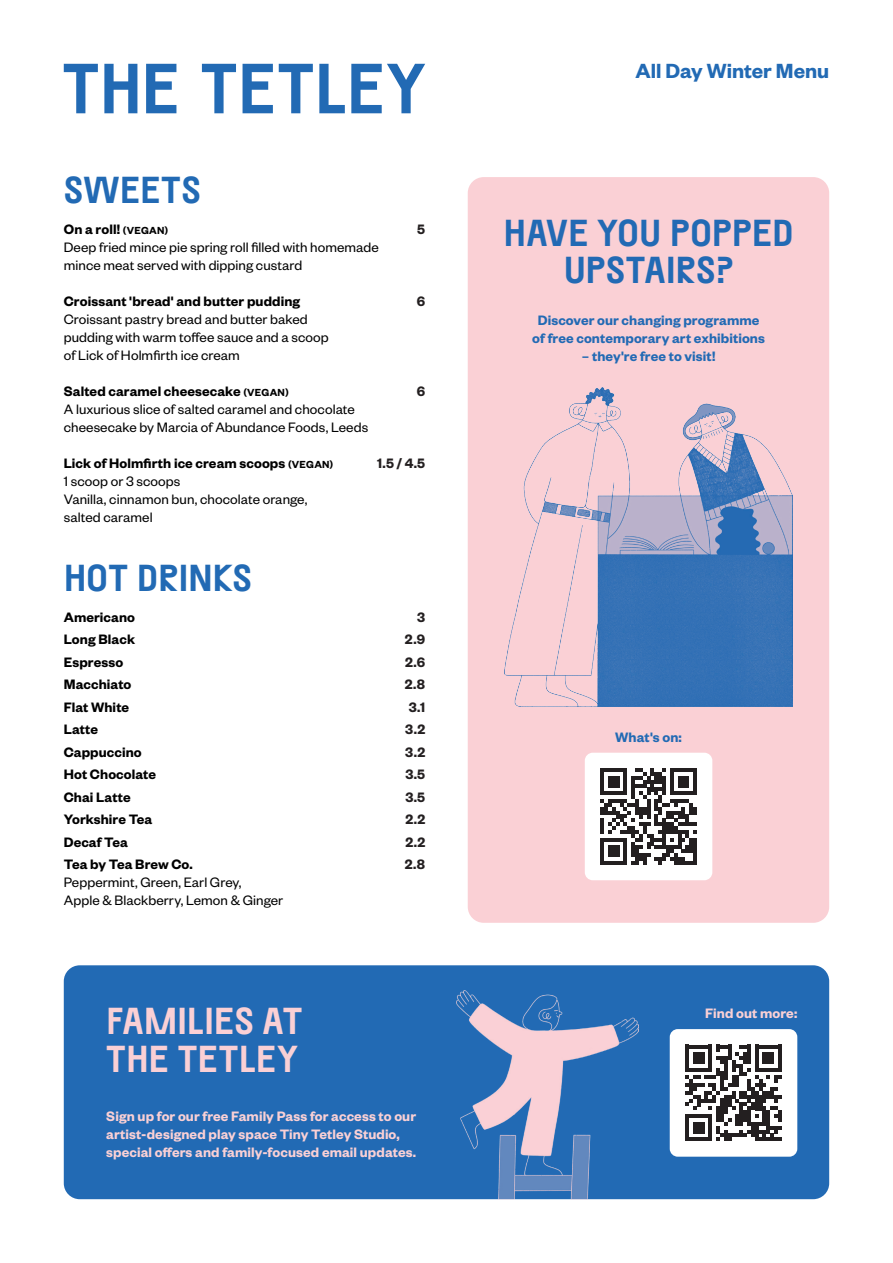
<style>
.page{position:relative;width:893px;height:1263px;background:#fff}
.page>*{position:absolute;margin:0;border:0;box-sizing:border-box;transform-origin:0 0}
.t1{font:700 37.5px/37.5px "Separat Tetley";letter-spacing:.005em;color:#226ab4;text-align:center}
.t2{font:700 37.5px/37.5px "Separat Tetley";letter-spacing:.005em;color:#fad0d5}
.t3{font:600 22.5px "Founders Grotesk";color:#226ab4}
.t4{font:15px/18px "Founders Grotesk";letter-spacing:.005em;color:#000}
.t5{font:600 15px/18px "Founders Grotesk";letter-spacing:.005em;color:#fad0d5}
.t6{font:600 15px "Founders Grotesk";letter-spacing:.005em;color:#000}
.t7{font:600 15px "Founders Grotesk";letter-spacing:.005em;color:#226ab4}
.t8{font:600 15px "Founders Grotesk";color:#231f20}
.s1{font-weight:600}
.s2{font-weight:600;font-size:11.25px}
</style>
<div class="page">
<svg style="left:64px;top:64px;width:34px;height:49px"></svg>
<svg style="left:104px;top:64px;width:33px;height:49px"></svg>
<svg style="left:146px;top:64px;width:30px;height:49px"></svg>
<svg style="left:202px;top:64px;width:34px;height:49px"></svg>
<svg style="left:243px;top:64px;width:30px;height:49px"></svg>
<svg style="left:279px;top:64px;width:34px;height:49px"></svg>
<svg style="left:319px;top:64px;width:26px;height:49px"></svg>
<svg style="left:351px;top:64px;width:74px;height:49px"></svg>
<div style="left:468px;top:177px;width:361px;height:746px;background:#fad0d5;border-radius:16px"></div>
<div style="left:64px;top:965px;width:765px;height:234px;background:#226ab4;border-radius:16px"></div>
<div style="left:585px;top:753px;width:127px;height:127px;background:#fff;border-radius:8px"></div>
<svg style="left:600px;top:768px;width:97px;height:97px"></svg>
<div style="left:670px;top:1029px;width:127px;height:128px;background:#fff;border-radius:8px"></div>
<svg style="left:685px;top:1044px;width:97px;height:97px"></svg>
<img style="left:456px;top:991px;width:183px;height:208px">
<img style="left:504px;top:387px;width:289px;height:319px">
<p class="t1" style="left:64px;top:173px;width:139px">SWEETS</p>
<p class="t4" style="left:64px;top:220px;width:317px"><span class="s1">On a roll!</span> <span class="s2">(VEGAN)<br></span>Deep fried mince pie spring roll filled with homemade mince meat served with dipping custard</p>
<p class="t4" style="left:64px;top:292px;width:266px"><span class="s1">Croissant 'bread' and butter pudding </span>Croissant pastry bread and butter baked pudding with warm toffee sauce and a scoop of Lick of Holmfirth ice cream</p>
<p class="t4" style="left:64px;top:382px;width:306px"><span class="s1">Salted caramel cheesecake</span> <span class="s2">(VEGAN)<br></span>A luxurious slice of salted caramel and chocolate cheesecake by Marcia of Abundance Foods, Leeds</p>
<p class="t4" style="left:64px;top:454px;width:271px"><span class="s1">Lick of Holmfirth ice cream scoops</span> <span class="s2">(VEGAN)<br></span>1 scoop or 3 scoops<br>Vanilla, cinnamon bun, chocolate orange, salted caramel</p>
<p class="t8" style="left:417px;top:220px;width:9px">5</p>
<p class="t8" style="left:417px;top:292px;width:10px">6</p>
<p class="t8" style="left:417px;top:382px;width:10px">6</p>
<p class="t8" style="left:377px;top:454px;width:49px">1.5 / 4.5</p>
<p class="t1" style="left:64px;top:561px;width:190px">HOT DRINKS</p>
<p class="t6" style="left:64px;top:607px;width:73px">Americano</p>
<p class="t6" style="left:64px;top:630px;width:73px">Long Black</p>
<p class="t6" style="left:64px;top:652px;width:61px">Espresso</p>
<p class="t6" style="left:64px;top:675px;width:69px">Macchiato</p>
<p class="t6" style="left:64px;top:697px;width:67px">Flat White</p>
<p class="t6" style="left:64px;top:720px;width:36px">Latte</p>
<p class="t6" style="left:64px;top:742px;width:79px">Cappuccino</p>
<p class="t6" style="left:64px;top:765px;width:94px">Hot Chocolate</p>
<p class="t6" style="left:64px;top:787px;width:68px">Chai Latte</p>
<p class="t6" style="left:64px;top:810px;width:90px">Yorkshire Tea</p>
<p class="t6" style="left:64px;top:832px;width:66px">Decaf Tea</p>
<p class="t4" style="left:64px;top:855px;width:221px"><span class="s1">Tea by Tea Brew Co.<br></span>Peppermint, Green, Earl Grey,<br>Apple &amp; Blackberry, Lemon &amp; Ginger</p>
<p class="t8" style="left:417px;top:607px;width:10px">3</p>
<p class="t8" style="left:405px;top:630px;width:22px">2.9</p>
<p class="t8" style="left:405px;top:652px;width:22px">2.6</p>
<p class="t8" style="left:405px;top:675px;width:22px">2.8</p>
<p class="t8" style="left:409px;top:697px;width:18px">3.1</p>
<p class="t8" style="left:405px;top:720px;width:21px">3.2</p>
<p class="t8" style="left:405px;top:742px;width:21px">3.2</p>
<p class="t8" style="left:405px;top:765px;width:21px">3.5</p>
<p class="t8" style="left:405px;top:787px;width:21px">3.5</p>
<p class="t8" style="left:405px;top:810px;width:21px">2.2</p>
<p class="t8" style="left:405px;top:832px;width:21px">2.2</p>
<p class="t8" style="left:405px;top:855px;width:22px">2.8</p>
<p class="t2" style="left:106px;top:1004px;width:198px">FAMILIES AT<br>THE TETLEY</p>
<p class="t5" style="left:106px;top:1106px;width:311px">Sign up for our free Family Pass for access to our artist-designed play space Tiny Tetley Studio, special offers and family-focused email updates.</p>
<h2 class="t3" style="left:636px;top:57px;width:195px">All Day Winter Menu</h2>
<p class="t1" style="left:504px;top:216px;width:292px">HAVE YOU POPPED<br>UPSTAIRS?</p>
<p class="t7" style="left:538px;top:310px;width:223px">Discover our changing programme</p>
<p class="t7" style="left:532px;top:328px;width:234px">of free contemporary art exhibitions</p>
<p class="t7" style="left:582px;top:346px;width:135px">– they're free to visit!</p>
<p class="t7" style="left:615px;top:728px;width:68px">What's on:</p>
<p class="t5" style="left:705px;top:1004px;width:94px">Find out more:</p>
</div>
